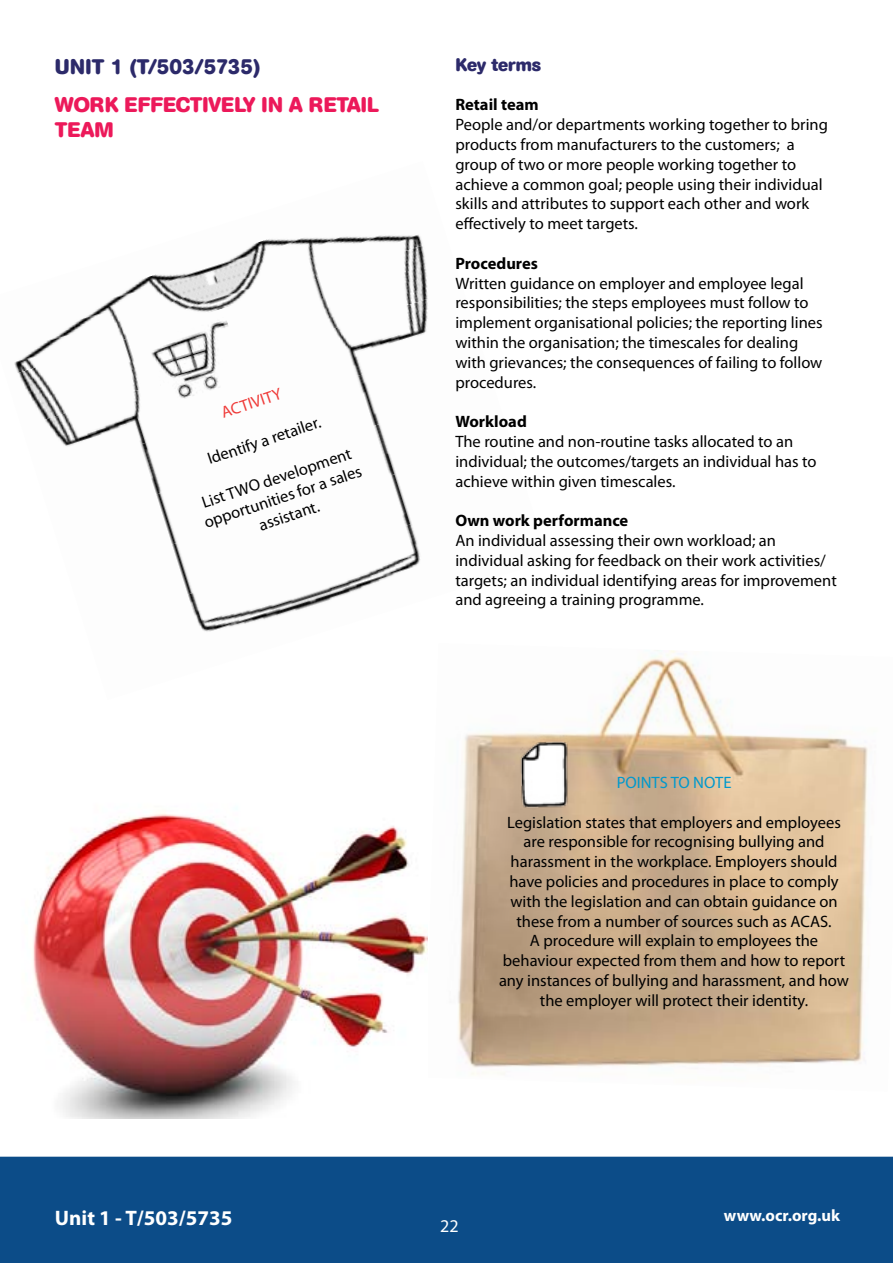
<style>
.page{position:relative;width:893px;height:1263px;background:#fff}
.page>*{position:absolute;margin:0;border:0;box-sizing:border-box;transform-origin:0 0}
.t1{font:700 21px/25.2px "AG Book Rounded";color:#ec195a}
.t2{font:700 21px "AG Book Rounded";color:#2c2a6a}
.t3{font:700 21px "Myriad Pro";color:#fff}
.t4{font:700 18px "AG Book Rounded";color:#2c2a6a}
.t5{font:18px "Myriad Pro";color:#fff}
.t6{font:16.5px/19.8px "Myriad Pro";color:#000}
.t7{font:700 16.5px "Myriad Pro";color:#000}
.t8{font:700 16.5px "Myriad Pro";color:#fff}
.t9{font:16.5px "Myriad Pro";color:#0099cd}
.t10{font:16.5px "Myriad Pro";color:#ef3b39}
</style>
<div class="page">
<div style="left:0;top:1157px;width:893px;height:106px;background:#0c4c88"></div>
<img style="left:14px;top:238px;width:414px;height:141px">
<img style="left:21px;top:288px;width:407px;height:120px">
<img style="left:37px;top:338px;width:391px;height:93px">
<img style="left:53px;top:388px;width:375px;height:59px">
<img style="left:69px;top:438px;width:47px;height:9px">
<img style="left:116px;top:395px;width:312px;height:52px">
<img style="left:132px;top:445px;width:296px;height:50px">
<img style="left:156px;top:495px;width:264px;height:137px">
<img style="left:146px;top:316px;width:99px;height:89px">
<img style="left:427px;top:650px;width:441px;height:425px">
<img style="left:508px;top:736px;width:72px;height:76px">
<img style="left:33px;top:808px;width:394px;height:310px">
<p class="t2" style="left:55px;top:54px;width:28px">Unit</p>
<p class="t2" style="left:111px;top:54px;width:152px">1 (T/503/5735)</p>
<p class="t1" style="left:55px;top:92px;width:326px">WORK EFFECTIVELY IN A RETAIL<br>TEAM</p>
<p class="t10" style="left:218px;top:403px;width:64px;rotate:-19deg">ACTIVITY</p>
<p class="t6" style="left:205px;top:450px;width:120px;rotate:-19deg">Identify a retailer.</p>
<p class="t6" style="left:195px;top:495px;width:167px;text-align:center;rotate:-19deg">List TWO development opportunities for a sales assistant.</p>
<p class="t4" style="left:455px;top:54px;width:87px">Key terms</p>
<p class="t7" style="left:455px;top:94px;width:85px">Retail team</p>
<p class="t6" style="left:455px;top:114px;width:374px">People and/or departments working together to bring products from manufacturers to the customers; a group of two or more people working together to achieve a common goal; people using their individual skills and attributes to support each other and work effectively to meet targets.</p>
<p class="t7" style="left:455px;top:252px;width:84px">Procedures</p>
<p class="t6" style="left:455px;top:273px;width:369px">Written guidance on employer and employee legal responsibilities; the steps employees must follow to implement organisational policies; the reporting lines within the organisation; the timescales for dealing with grievances; the consequences of failing to follow procedures.</p>
<p class="t7" style="left:455px;top:411px;width:73px">Workload</p>
<p class="t6" style="left:455px;top:431px;width:363px">The routine and non-routine tasks allocated to an individual; the outcomes/targets an individual has to achieve within given timescales.</p>
<p class="t7" style="left:455px;top:510px;width:174px">Own work performance</p>
<p class="t6" style="left:455px;top:530px;width:383px">An individual assessing their own workload; an individual asking for feedback on their work activities/ targets; an individual identifying areas for improvement and agreeing a training programme.</p>
<p class="t9" style="left:617px;top:772px;width:116px">POINTS TO NOTE</p>
<p class="t6" style="left:499px;top:812px;width:351px;text-align:center">Legislation states that employers and employees are responsible for recognising bullying and harassment in the workplace. Employers should have policies and procedures in place to comply with the legislation and can obtain guidance on these from a number of sources such as ACAS.<br>A procedure will explain to employees the behaviour expected from them and how to report any instances of bullying and harassment, and how the employer will protect their identity.</p>
<p class="t3" style="left:55px;top:1204px;width:179px">Unit 1 - T/503/5735</p>
<p class="t8" style="left:724px;top:1205px;width:118px">www.ocr.org.uk</p>
<p class="t5" style="left:440px;top:1215px;width:20px">22</p>
</div>
